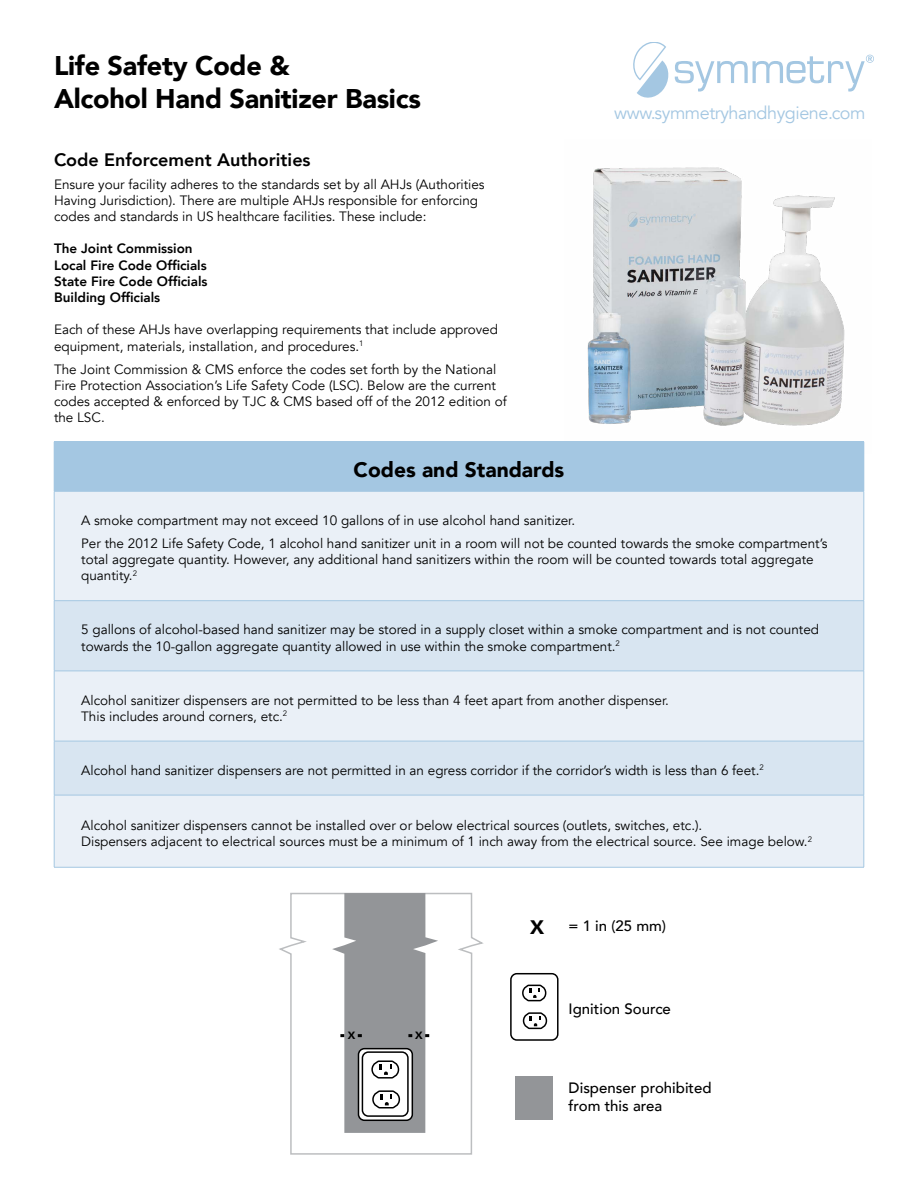
<style>
.page{position:relative;width:918px;height:1188px;background:#fff}
.page>*{position:absolute;margin:0;border:0;box-sizing:border-box;transform-origin:0 0}
.t1{font:900 27px/32.4px "Avenir";letter-spacing:-.01em;color:#000}
.t2{font:900 21px "Avenir";color:#000}
.t3{font:900 19.5px "Avenir";color:#000}
.t4{font:18px "Avenir";letter-spacing:-.025em;color:#a4c7e2}
.t5{font:800 18px "Avenir";color:#000}
.t6{font:500 15px/18px "Avenir";color:#000}
.t7{font:13.5px/16.2px "Avenir";color:#000}
.t8{font:800 13.5px/16.2px "Avenir";color:#000}
.t9{font:900 10.5px "Avenir";color:#000}
</style>
<div class="page">
<svg style="left:633px;top:42px;width:241px;height:56px"></svg>
<img style="left:587px;top:167px;width:258px;height:259px">
<div style="left:54px;top:442px;width:810px;height:49px;background:#a4c7e2"></div>
<div style="left:55px;top:492px;width:809px;height:375px;background:#eaf0f7"></div>
<svg style="left:55px;top:601px;width:809px;height:194px;background:#dde8f2"></svg>
<hr style="left:54px;top:441px;width:810px;height:1px;background:#a4c7e2">
<hr style="left:864px;top:442px;width:1px;height:49px;background:#a4c7e2">
<hr style="left:54px;top:491px;width:810px;height:1px;background:#a4c7e2">
<hr style="left:54px;top:492px;width:1px;height:109px;background:#a4c7e2">
<hr style="left:864px;top:492px;width:1px;height:109px;background:#a4c7e2">
<hr style="left:54px;top:600px;width:810px;height:1px;background:#a4c7e2">
<hr style="left:54px;top:601px;width:1px;height:70px;background:#a4c7e2">
<hr style="left:864px;top:601px;width:1px;height:70px;background:#a4c7e2">
<hr style="left:54px;top:671px;width:810px;height:1px;background:#a4c7e2">
<hr style="left:54px;top:671px;width:1px;height:70px;background:#a4c7e2">
<hr style="left:864px;top:671px;width:1px;height:70px;background:#a4c7e2">
<hr style="left:54px;top:741px;width:810px;height:1px;background:#a4c7e2">
<hr style="left:54px;top:741px;width:1px;height:54px;background:#a4c7e2">
<hr style="left:864px;top:741px;width:1px;height:54px;background:#a4c7e2">
<hr style="left:54px;top:795px;width:810px;height:1px;background:#a4c7e2">
<hr style="left:54px;top:795px;width:1px;height:72px;background:#a4c7e2">
<hr style="left:864px;top:795px;width:1px;height:72px;background:#a4c7e2">
<hr style="left:54px;top:867px;width:810px;height:1px;background:#a4c7e2">
<svg style="left:279px;top:892px;width:205px;height:263px"></svg>
<svg style="left:332px;top:893px;width:106px;height:240px"></svg>
<div style="left:516px;top:1076px;width:37px;height:44px;background:#939598"></div>
<div style="left:510px;top:973px;width:49px;height:68px;border:2px solid #000;border-radius:6px"></div>
<svg style="left:522px;top:984px;width:25px;height:18px"></svg>
<svg style="left:522px;top:1012px;width:26px;height:18px"></svg>
<h1 class="t1" style="left:54px;top:49px;width:368px">Life Safety Code &amp;<br>Alcohol Hand Sanitizer Basics</h1>
<h3 class="t5" style="left:54px;top:145px;width:258px">Code Enforcement Authorities</h3>
<p class="t7" style="left:54px;top:176px;width:432px">Ensure your facility adheres to the standards set by all AHJs (Authorities<br>Having Jurisdiction). There are multiple AHJs responsible for enforcing codes and standards in US healthcare facilities. These include:</p>
<p class="t8" style="left:54px;top:241px;width:155px">The Joint Commission<br>Local Fire Code Officials<br>State Fire Code Officials<br>Building Officials</p>
<p class="t7" style="left:54px;top:322px;width:446px">Each of these AHJs have overlapping requirements that include approved equipment, materials, installation, and procedures.<sup>1</sup></p>
<p class="t7" style="left:54px;top:361px;width:454px">The Joint Commission &amp; CMS enforce the codes set forth by the National Fire Protection Association’s Life Safety Code (LSC). Below are the current codes accepted &amp; enforced by TJC &amp; CMS based off of the 2012 edition of the LSC.</p>
<h3 class="t4" style="left:614px;top:102px;width:253px">www.symmetryhandhygiene.com</h3>
<h2 class="t2" style="left:354px;top:452px;width:212px">Codes and Standards</h2>
<p class="t7" style="left:81px;top:509px;width:748px;line-height:23px">A smoke compartment may not exceed 10 gallons of in use alcohol hand sanitizer.<br>Per the 2012 Life Safety Code, 1 alcohol hand sanitizer unit in a room will not be counted towards the smoke compartment’s</p>
<p class="t7" style="left:81px;top:552px;width:734px">total aggregate quantity. However, any additional hand sanitizers within the room will be counted towards total aggregate quantity.<sup>2</sup></p>
<p class="t7" style="left:81px;top:622px;width:740px">5 gallons of alcohol-based hand sanitizer may be stored in a supply closet within a smoke compartment and is not counted towards the 10-gallon aggregate quantity allowed in use within the smoke compartment.<sup>2</sup></p>
<p class="t7" style="left:81px;top:692px;width:589px">Alcohol sanitizer dispensers are not permitted to be less than 4 feet apart from another dispenser.<br>This includes around corners, etc.<sup>2</sup></p>
<p class="t7" style="left:81px;top:762px;width:684px">Alcohol hand sanitizer dispensers are not permitted in an egress corridor if the corridor’s width is less than 6 feet.<sup>2</sup></p>
<p class="t7" style="left:81px;top:817px;width:732px">Alcohol sanitizer dispensers cannot be installed over or below electrical sources (outlets, switches, etc.).<br>Dispensers adjacent to electrical sources must be a minimum of 1 inch away from the electrical source. See image below.<sup>2</sup></p>
<p class="t9" style="left:348px;top:1026px;width:9px">X</p>
<p class="t9" style="left:415px;top:1026px;width:9px">X</p>
<h3 class="t3" style="left:530px;top:911px;width:16px">X</h3>
<p class="t6" style="left:569px;top:916px;width:99px">= 1 in (25 mm)</p>
<p class="t6" style="left:569px;top:999px;width:104px">Ignition Source</p>
<p class="t6" style="left:569px;top:1078px;width:145px">Dispenser prohibited from this area</p>
</div>
